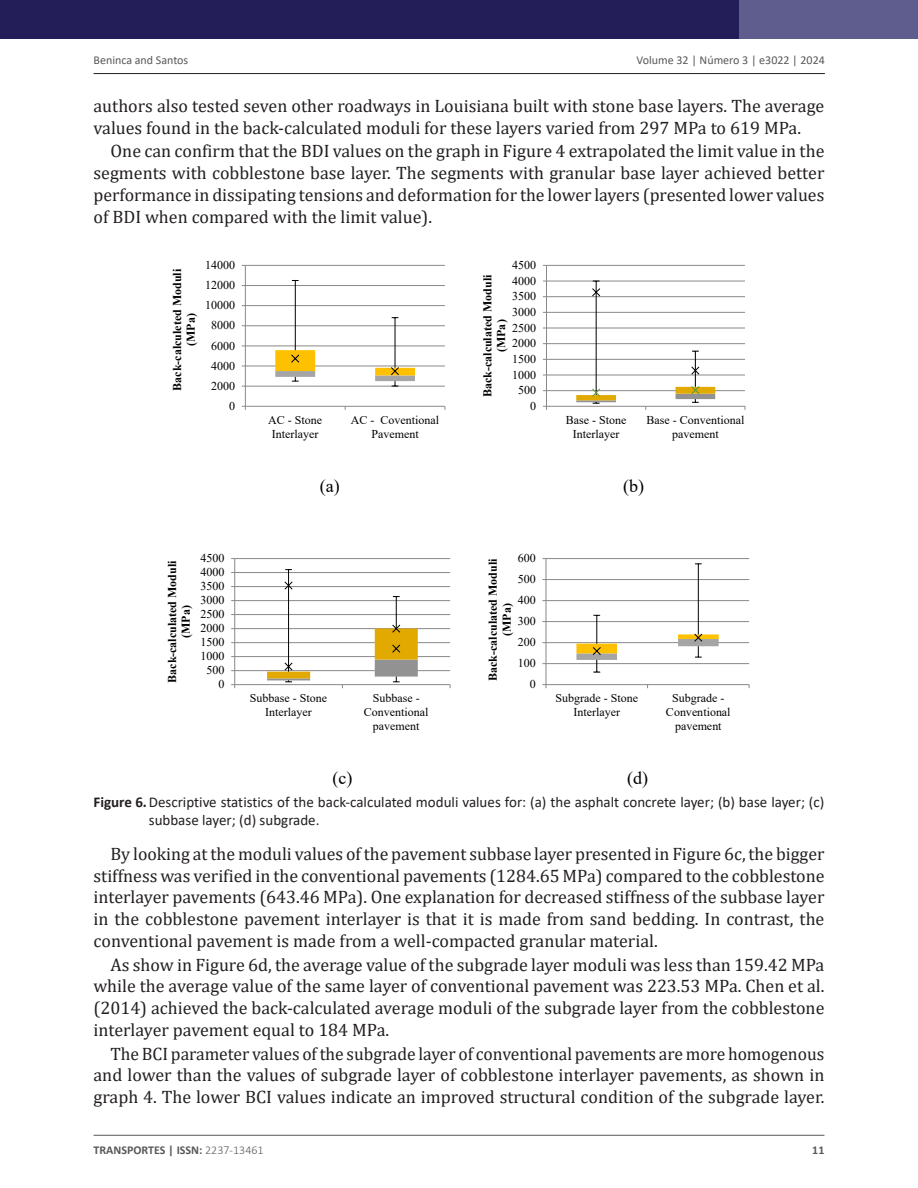
<style>
.page{position:relative;width:918px;height:1188px;background:#fff}
.page>*{position:absolute;margin:0;border:0;box-sizing:border-box;transform-origin:0 0}
.Paragraph{font:18px/21.8px "Cambria";color:#231f20;text-align:justify}
.t1{font:18px "Times New Roman";color:#000}
.FigureCaption2{font:15px/18.1px "Calibri";color:#231f20}
.t2{font:12px/13.8px "Times New Roman";color:#000;text-align:center}
.t3{font:700 12px/13.8px "Times New Roman";color:#000;text-align:center}
.t4{font:12px "Calibri";color:#57585a}
.t5{font:700 12px "Calibri";color:#57585a}
.s1{font-weight:700}
.s2{font-weight:300}
</style>
<div class="page">
<div style="left:0;top:0;width:829px;height:38px;background:#231e58"></div>
<div style="left:740px;top:0;width:178px;height:38px;background:#5f5c8e"></div>
<hr style="left:94px;top:1135px;width:730px;height:1px;background:#57585a">
<hr style="left:94px;top:73px;width:731px;height:1px;background:#231f20">
<hr style="left:245px;top:386px;width:200px;height:1px;background:#898989">
<hr style="left:245px;top:366px;width:200px;height:1px;background:#898989">
<hr style="left:245px;top:346px;width:200px;height:1px;background:#898989">
<hr style="left:245px;top:325px;width:200px;height:1px;background:#898989">
<hr style="left:245px;top:305px;width:200px;height:1px;background:#898989">
<hr style="left:245px;top:285px;width:200px;height:1px;background:#898989">
<hr style="left:245px;top:265px;width:200px;height:1px;background:#898989">
<hr style="left:295px;top:280px;width:1px;height:70px;background:#000">
<hr style="left:395px;top:318px;width:1px;height:50px;background:#000">
<hr style="left:245px;top:265px;width:1px;height:141px;background:#898989">
<hr style="left:245px;top:406px;width:200px;height:1px;background:#898989">
<svg style="left:275px;top:350px;width:140px;height:37px"></svg>
<hr style="left:547px;top:390px;width:198px;height:1px;background:#898989">
<hr style="left:547px;top:375px;width:198px;height:1px;background:#898989">
<hr style="left:547px;top:359px;width:198px;height:1px;background:#898989">
<hr style="left:547px;top:343px;width:198px;height:1px;background:#898989">
<hr style="left:547px;top:328px;width:198px;height:1px;background:#898989">
<hr style="left:547px;top:312px;width:198px;height:1px;background:#898989">
<hr style="left:547px;top:296px;width:198px;height:1px;background:#898989">
<hr style="left:547px;top:281px;width:198px;height:1px;background:#898989">
<hr style="left:547px;top:265px;width:198px;height:1px;background:#898989">
<hr style="left:596px;top:281px;width:1px;height:114px;background:#000">
<hr style="left:695px;top:351px;width:1px;height:36px;background:#000">
<hr style="left:546px;top:265px;width:1px;height:141px;background:#898989">
<hr style="left:547px;top:406px;width:198px;height:1px;background:#898989">
<svg style="left:591px;top:288px;width:10px;height:9px"></svg>
<svg style="left:691px;top:366px;width:9px;height:9px"></svg>
<svg style="left:576px;top:385px;width:139px;height:25px"></svg>
<hr style="left:235px;top:670px;width:215px;height:1px;background:#898989">
<hr style="left:235px;top:656px;width:215px;height:1px;background:#898989">
<hr style="left:235px;top:642px;width:215px;height:1px;background:#898989">
<hr style="left:235px;top:628px;width:215px;height:1px;background:#898989">
<hr style="left:235px;top:614px;width:215px;height:1px;background:#898989">
<hr style="left:235px;top:600px;width:215px;height:1px;background:#898989">
<hr style="left:235px;top:586px;width:215px;height:1px;background:#898989">
<hr style="left:235px;top:572px;width:215px;height:1px;background:#898989">
<hr style="left:235px;top:558px;width:215px;height:1px;background:#898989">
<hr style="left:288px;top:570px;width:1px;height:102px;background:#000">
<hr style="left:396px;top:597px;width:1px;height:32px;background:#000">
<hr style="left:234px;top:559px;width:1px;height:126px;background:#898989">
<hr style="left:235px;top:684px;width:215px;height:1px;background:#898989">
<svg style="left:284px;top:581px;width:9px;height:9px"></svg>
<svg style="left:267px;top:624px;width:151px;height:64px"></svg>
<hr style="left:546px;top:663px;width:203px;height:1px;background:#898989">
<hr style="left:546px;top:642px;width:203px;height:1px;background:#898989">
<hr style="left:546px;top:621px;width:203px;height:1px;background:#898989">
<hr style="left:546px;top:600px;width:203px;height:1px;background:#898989">
<hr style="left:546px;top:579px;width:203px;height:1px;background:#898989">
<hr style="left:546px;top:558px;width:203px;height:1px;background:#898989">
<hr style="left:698px;top:564px;width:1px;height:70px;background:#000">
<hr style="left:546px;top:559px;width:1px;height:126px;background:#898989">
<hr style="left:546px;top:684px;width:203px;height:1px;background:#898989">
<svg style="left:542px;top:684px;width:5px;height:4px"></svg>
<svg style="left:576px;top:615px;width:143px;height:58px"></svg>
<p class="t4" style="left:94px;top:52px;width:96px">Beninca and Santos</p>
<p class="t4" style="left:637px;top:52px;width:190px">Volume 32 | Número 3 | e3022 | 2024</p>
<p class="Paragraph" style="left:94px;top:95px;width:732px">authors also tested seven other roadways in Louisiana built with stone base layers. The average values found in the back-calculated moduli for these layers varied from 297 MPa to 619 MPa.</p>
<p class="Paragraph" style="left:94px;top:140px;width:732px;text-indent:17px">One can confirm that the BDI values on the graph in Figure 4 extrapolated the limit value in the segments with cobblestone base layer. The segments with granular base layer achieved better performance in dissipating tensions and deformation for the lower layers (presented lower values of BDI when compared with the limit value).</p>
<p class="t3" style="left:170px;top:391px;width:123px;rotate:-90deg">Back-calculeted Moduli (MPa)</p>
<p class="t2" style="left:205px;top:258px;width:32px">14000</p>
<p class="t2" style="left:205px;top:278px;width:32px">12000</p>
<p class="t2" style="left:205px;top:298px;width:32px">10000</p>
<p class="t2" style="left:211px;top:318px;width:25px">8000</p>
<p class="t2" style="left:211px;top:338px;width:25px">6000</p>
<p class="t2" style="left:211px;top:358px;width:25px">4000</p>
<p class="t2" style="left:211px;top:379px;width:25px">2000</p>
<p class="t2" style="left:229px;top:399px;width:7px">0</p>
<p class="t2" style="left:512px;top:258px;width:25px">4500</p>
<p class="t3" style="left:480px;top:397px;width:124px;rotate:-90deg">Back-calculated Moduli (MPa)</p>
<p class="t2" style="left:512px;top:273px;width:25px">4000</p>
<p class="t2" style="left:512px;top:289px;width:25px">3500</p>
<p class="t2" style="left:512px;top:305px;width:25px">3000</p>
<p class="t2" style="left:512px;top:320px;width:25px">2500</p>
<p class="t2" style="left:512px;top:336px;width:25px">2000</p>
<p class="t2" style="left:512px;top:352px;width:25px">1500</p>
<p class="t2" style="left:512px;top:367px;width:25px">1000</p>
<p class="t2" style="left:518px;top:383px;width:19px">500</p>
<p class="t2" style="left:268px;top:413px;width:56px">AC - Stone<br>Interlayer</p>
<p class="t2" style="left:351px;top:413px;width:90px">AC - Coventional<br>Pavement</p>
<p class="t2" style="left:530px;top:399px;width:7px">0</p>
<p class="t2" style="left:566px;top:413px;width:62px">Base - Stone<br>Interlayer</p>
<p class="t2" style="left:646px;top:413px;width:100px">Base - Conventional pavement</p>
<p class="t1" style="left:320px;top:473px;width:22px">(a)</p>
<p class="t1" style="left:623px;top:473px;width:23px">(b)</p>
<p class="t3" style="left:165px;top:683px;width:124px;rotate:-90deg">Back-calculated Moduli (MPa)</p>
<p class="t2" style="left:201px;top:551px;width:25px">4500</p>
<p class="t2" style="left:201px;top:565px;width:25px">4000</p>
<p class="t2" style="left:201px;top:579px;width:25px">3500</p>
<p class="t2" style="left:201px;top:593px;width:25px">3000</p>
<p class="t2" style="left:201px;top:607px;width:25px">2500</p>
<p class="t2" style="left:201px;top:621px;width:25px">2000</p>
<p class="t2" style="left:201px;top:635px;width:25px">1500</p>
<p class="t2" style="left:201px;top:649px;width:25px">1000</p>
<p class="t2" style="left:207px;top:663px;width:19px">500</p>
<p class="t2" style="left:219px;top:677px;width:7px">0</p>
<p class="t2" style="left:250px;top:691px;width:79px">Subbase - Stone<br>Interlayer</p>
<p class="t2" style="left:364px;top:691px;width:66px">Subbase -<br>Conventional pavement</p>
<p class="t2" style="left:518px;top:551px;width:19px">600</p>
<p class="t3" style="left:486px;top:681px;width:124px;rotate:-90deg">Back-calculated Moduli (MPa)</p>
<p class="t2" style="left:518px;top:572px;width:19px">500</p>
<p class="t2" style="left:518px;top:593px;width:19px">400</p>
<p class="t2" style="left:518px;top:614px;width:19px">300</p>
<p class="t2" style="left:518px;top:635px;width:19px">200</p>
<p class="t2" style="left:518px;top:656px;width:19px">100</p>
<p class="t2" style="left:530px;top:677px;width:7px">0</p>
<p class="t2" style="left:555px;top:691px;width:84px">Subgrade - Stone<br>Interlayer</p>
<p class="t2" style="left:666px;top:691px;width:66px">Subgrade -<br>Conventional pavement</p>
<p class="t1" style="left:333px;top:766px;width:22px">(c)</p>
<p class="t1" style="left:627px;top:766px;width:23px">(d)</p>
<p class="FigureCaption2" style="left:149px;top:793px;width:677px;text-indent:-55px"><span class="s1">Figure 6.</span>Descriptive statistics of the back-calculated moduli values for: (a) the asphalt concrete layer; (b) base layer; (c) subbase layer; (d) subgrade.</p>
<p class="Paragraph" style="left:94px;top:843px;width:733px;text-indent:17px">By looking at the moduli values of the pavement subbase layer presented in Figure 6c, the bigger stiffness was verified in the conventional pavements (1284.65 MPa) compared to the cobblestone interlayer pavements (643.46 MPa). One explanation for decreased stiffness of the subbase layer in the cobblestone pavement interlayer is that it is made from sand bedding. In contrast, the conventional pavement is made from a well-compacted granular material.</p>
<p class="Paragraph" style="left:94px;top:953px;width:732px;text-indent:17px">As show in Figure 6d, the average value of the subgrade layer moduli was less than 159.42 MPa while the average value of the same layer of conventional pavement was 223.53 MPa. Chen et al. (2014) achieved the back-calculated average moduli of the subgrade layer from the cobblestone interlayer pavement equal to 184 MPa.</p>
<p class="Paragraph" style="left:94px;top:1042px;width:732px;text-indent:17px">The BCI parameter values of the subgrade layer of conventional pavements are more homogenous and lower than the values of subgrade layer of cobblestone interlayer pavements, as shown in graph 4. The lower BCI values indicate an improved structural condition of the subgrade layer.</p>
<p class="t5" style="left:94px;top:1142px;width:172px">TRANSPORTES | ISSN: <span class="s2">2237-13461</span></p>
<p class="t5" style="left:812px;top:1142px;width:14px">11</p>
</div>
